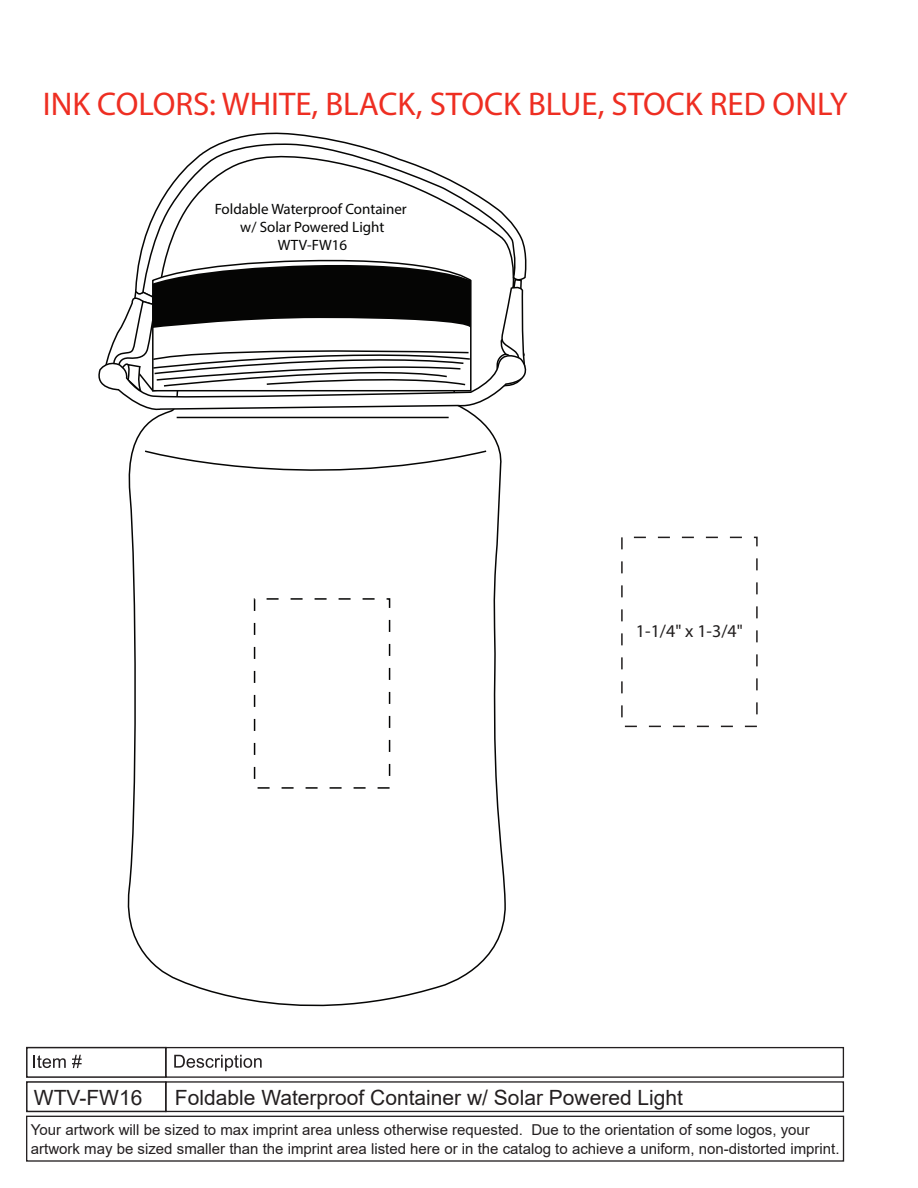
<style>
.page{position:relative;width:918px;height:1188px;background:#fff}
.page>*{position:absolute;margin:0;border:0;box-sizing:border-box;transform-origin:0 0}
.t1{font:33px "Myriad Pro";color:#ee2e22}
.t2{font:21px "Arial";color:#231f20}
.t3{font:18px "Myriad Pro";color:#211e1e}
.t4{font:15px/19.5px "Arial";color:#231f20}
.t5{font:15px/18px "Myriad Pro";color:#050504;text-align:center}
</style>
<div class="page">
<svg style="left:34px;top:1055px;width:32px;height:13px"></svg>
<svg style="left:72px;top:1055px;width:10px;height:13px"></svg>
<svg style="left:174px;top:1055px;width:88px;height:16px"></svg>
<div style="left:26px;top:1116px;width:818px;height:46px;border:1px solid #231f20"></div>
<div style="left:26px;top:1081px;width:141px;height:31px;border:2px solid #231f20"></div>
<div style="left:165px;top:1081px;width:679px;height:31px;border:1px solid #231f20"></div>
<div style="left:26px;top:1047px;width:141px;height:31px;border:2px solid #231f20"></div>
<div style="left:165px;top:1047px;width:679px;height:31px;border:1px solid #231f20"></div>
<div style="left:621px;top:537px;width:137px;height:190px;border:2px dashed #211e1e"></div>
<svg style="left:127px;top:413px;width:379px;height:594px"></svg>
<svg style="left:139px;top:132px;width:388px;height:126px"></svg>
<hr style="left:177px;top:417px;width:272px;height:1px;background:#050504">
<svg style="left:144px;top:449px;width:344px;height:45px"></svg>
<svg style="left:98px;top:258px;width:429px;height:155px"></svg>
<div style="left:254px;top:598px;width:136px;height:191px;background:#fff;border:2px dashed #050504"></div>
<h1 class="t1" style="left:43px;top:83px;width:806px">INK COLORS: WHITE, BLACK, STOCK BLUE, STOCK RED ONLY</h1>
<p class="t5" style="left:215px;top:200px;width:194px">Foldable Waterproof Container w/ Solar Powered Light<br>WTV-FW16</p>
<p class="t3" style="left:636px;top:620px;width:108px">1-1/4" x 1-3/4"</p>
<h2 class="t2" style="left:34px;top:1083px;width:110px">WTV-FW16</h2>
<h2 class="t2" style="left:175px;top:1083px;width:510px">Foldable Waterproof Container w/ Solar Powered Light</h2>
<p class="t4" style="left:31px;top:1119px;width:810px">Your artwork will be sized to max imprint area unless otherwise requested. Due to the orientation of some logos, your artwork may be sized smaller than the imprint area listed here or in the catalog to achieve a uniform, non-distorted imprint.</p>
</div>
